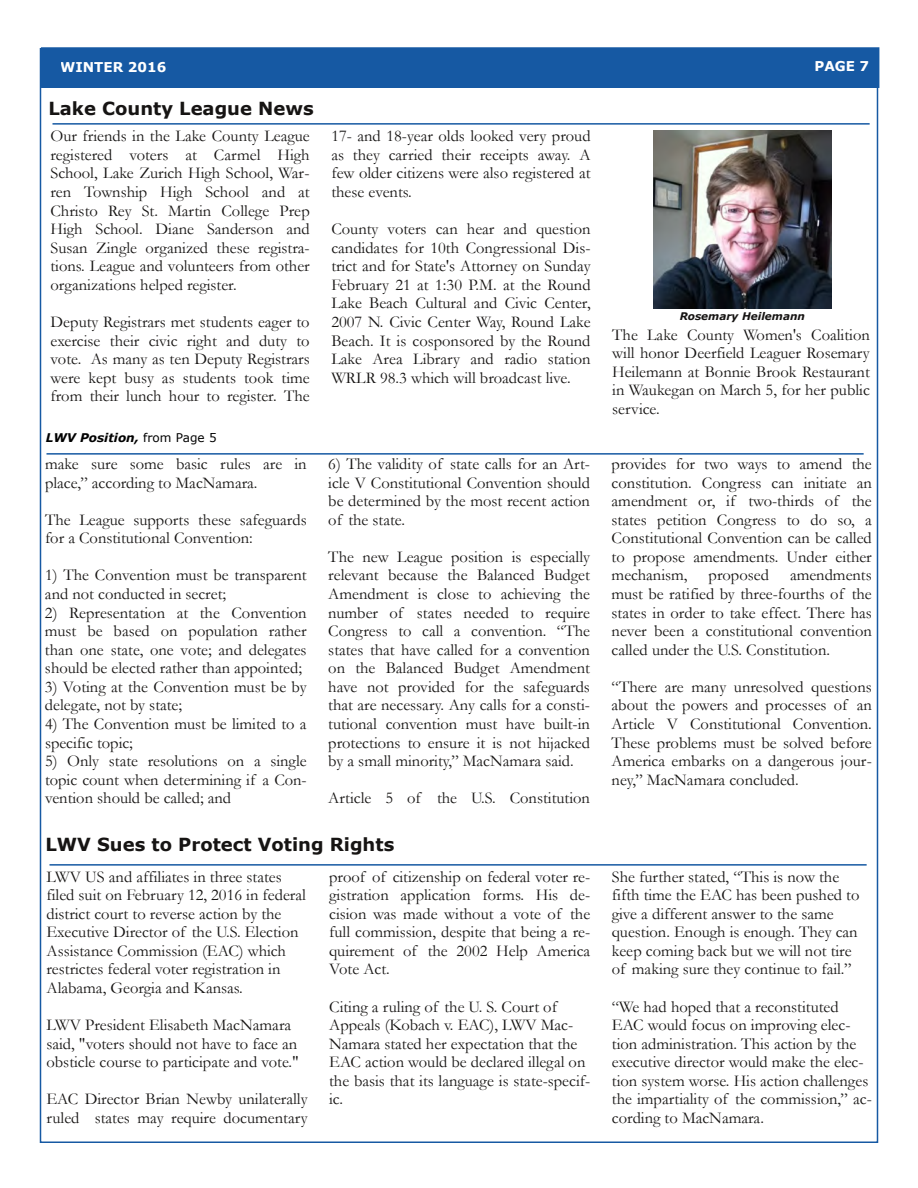
<style>
.page{position:relative;width:918px;height:1188px;background:#fff}
.page>*{position:absolute;margin:0;border:0;box-sizing:border-box;transform-origin:0 0}
.t1{font:700 18px "Verdana";color:#161413}
.t2{font:16.5px/18.6px "Garamond";color:#161413;text-align:justify}
.t3{font:700 13.5px "Verdana";color:#fff}
.t4{font:italic 700 12px "Verdana";color:#000}
.t5{font:italic 700 10.5px "Verdana";color:#161413}
.s1{font-weight:400;font-style:normal}
</style>
<div class="page">
<div style="left:42px;top:48px;width:837px;height:39px;background:#1659a3"></div>
<div style="left:41px;top:47px;width:838px;height:41px;border:2px solid #1659a3"></div>
<hr style="left:52px;top:123px;width:818px;height:2px;background:#1659a3">
<hr style="left:46px;top:453px;width:818px;height:2px;background:#1659a3">
<img style="left:653px;top:130px;width:179px;height:179px">
<hr style="left:50px;top:864px;width:817px;height:2px;background:#1659a3">
<p class="t3" style="left:60px;top:58px;width:108px">WINTER 2016</p>
<p class="t3" style="left:814px;top:56px;width:56px">PAGE 7</p>
<p class="t1" style="left:48px;top:96px;width:267px">Lake County League News</p>
<p class="t2" style="left:50px;top:127px;width:261px">Our friends in the Lake County League registered voters at Carmel High School, Lake Zurich High School, War&shy;ren Township High School and at Christo Rey St. Martin College Prep High School. Diane Sanderson and Susan Zingle organized these registra&shy;tions. League and volunteers from other organizations helped register.</p>
<p class="t2" style="left:50px;top:313px;width:261px">Deputy Registrars met students eager to exercise their civic right and duty to vote. As many as ten Deputy Registrars were kept busy as students took time from their lunch hour to register. The</p>
<p class="t2" style="left:331px;top:127px;width:261px">17- and 18-year olds looked very proud as they carried their receipts away. A few older citizens were also registered at these events.</p>
<p class="t2" style="left:331px;top:220px;width:261px">County voters can hear and question candidates for 10th Congressional Dis&shy;trict and for State's Attorney on Sunday February 21 at 1:30 P.M. at the Round Lake Beach Cultural and Civic Center, 2007 N. Civic Center Way, Round Lake Beach. It is cosponsored by the Round Lake Area Library and radio station WRLR 98.3 which will broadcast live.</p>
<p class="t5" style="left:680px;top:308px;width:127px">Rosemary Heilemann</p>
<p class="t2" style="left:612px;top:325px;width:259px">The Lake County Women's Coalition will honor Deerfield Leaguer Rosemary Heilemann at Bonnie Brook Restaurant in Waukegan on March 5, for her public service.</p>
<p class="t4" style="left:46px;top:429px;width:172px">LWV Position, <span class="s1">from Page 5</span></p>
<p class="t2" style="left:45px;top:455px;width:263px">make sure some basic rules are in place,” according to MacNamara.</p>
<p class="t2" style="left:45px;top:511px;width:263px">The League supports these safeguards for a Constitutional Convention:</p>
<p class="t2" style="left:45px;top:566px;width:263px">1) The Convention must be transparent and not conducted in secret;</p>
<p class="t2" style="left:45px;top:603px;width:263px">2) Representation at the Convention must be based on population rather than one state, one vote; and delegates should be elected rather than appointed;</p>
<p class="t2" style="left:45px;top:678px;width:263px">3) Voting at the Convention must be by delegate, not by state;</p>
<p class="t2" style="left:45px;top:715px;width:263px">4) The Convention must be limited to a specific topic;</p>
<p class="t2" style="left:45px;top:752px;width:263px">5) Only state resolutions on a single topic count when determining if a Con&shy;vention should be called; and</p>
<p class="t2" style="left:328px;top:455px;width:263px">6) The validity of state calls for an Art&shy;icle V Constitutional Convention should be determined by the most recent action of the state.</p>
<p class="t2" style="left:328px;top:548px;width:263px">The new League position is especially relevant because the Balanced Budget Amendment is close to achieving the number of states needed to require Congress to call a convention. “The states that have called for a convention on the Balanced Budget Amendment have not provided for the safeguards that are necessary. Any calls for a consti&shy;tutional convention must have built-in protections to ensure it is not hijacked by a small minority,” MacNamara said.</p>
<p class="t2" style="left:328px;top:789px;width:263px">Article 5 of the U.S. Constitution</p>
<p class="t1" style="left:45px;top:832px;width:350px">LWV Sues to Protect Voting Rights</p>
<p class="t2" style="left:46px;top:867px;width:261px;text-align:left">LWV US and affiliates in three states filed suit on February 12, 2016 in federal district court to reverse action by the Executive Director of the U.S. Election Assistance Commission (EAC) which restrictes federal voter registration in Alabama, Georgia and Kansas.</p>
<p class="t2" style="left:46px;top:1016px;width:254px;text-align:left">LWV President Elisabeth MacNamara said, "voters should not have to face an obsticle course to participate and vote."</p>
<p class="t2" style="left:46px;top:1090px;width:263px">EAC Director Brian Newby unilaterally ruled states may require documentary</p>
<p class="t2" style="left:329px;top:867px;width:263px">proof of citizenship on federal voter re&shy;gistration application forms. His de&shy;cision was made without a vote of the full commission, despite that being a re&shy;quirement of the 2002 Help America Vote Act.</p>
<p class="t2" style="left:329px;top:997px;width:263px;text-align:left">Citing a ruling of the U. S. Court of<br>Appeals (Kobach v. EAC), LWV Mac-<br>Namara stated her expectation that the<br>EAC action would be declared illegal on the basis that its language is state-specif&shy;ic.</p>
<p class="t2" style="left:612px;top:455px;width:262px">provides for two ways to amend the constitution. Congress can initiate an amendment or, if two-thirds of the states petition Congress to do so, a Constitutional Convention can be called to propose amendments. Under either mechanism,</p>
<p class="t2" style="left:612px;top:566px;width:262px;text-indent:178px">amendments must be ratified by three-fourths of the states in order to take effect. There has never been a constitutional convention called under the U.S. Constitution.</p>
<p class="t2" style="left:612px;top:678px;width:262px">“There are many unresolved questions about the powers and processes of an Article V Constitutional Convention.<br>These problems must be solved before America embarks on a dangerous jour&shy;ney,” MacNamara concluded.</p>
<p class="t2" style="left:709px;top:566px;width:62px">proposed</p>
<p class="t2" style="left:612px;top:867px;width:249px;text-align:left">She further stated, “This is now the fifth time the EAC has been pushed to give a different answer to the same question. Enough is enough. They can keep coming back but we will not tire of making sure they continue to fail.”</p>
<p class="t2" style="left:612px;top:997px;width:261px;text-align:left">“We had hoped that a reconstituted EAC would focus on improving elec&shy;tion administration. This action by the executive director would make the elec&shy;tion system worse. His action challenges the impartiality of the commission,” ac&shy;cording to MacNamara.</p>
</div>
